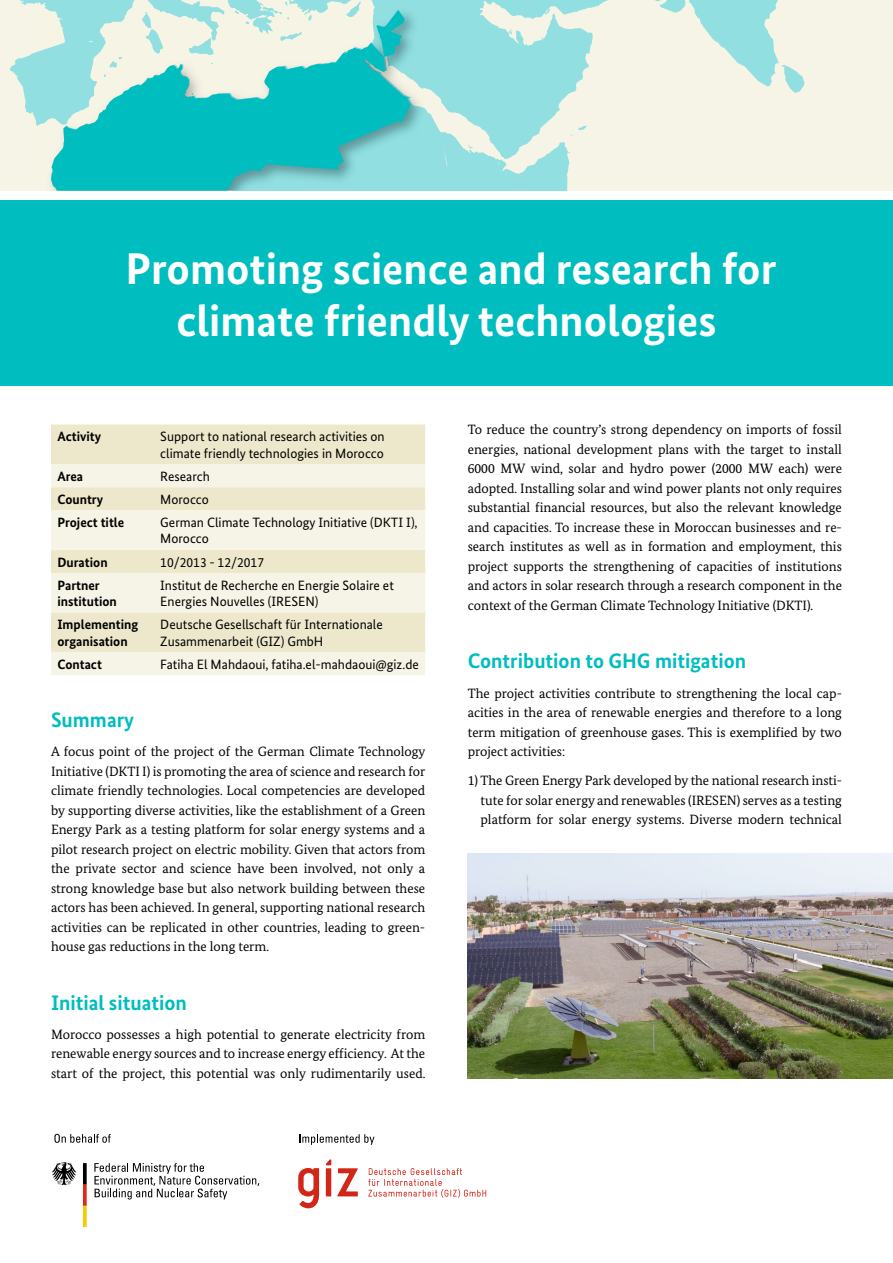
<style>
.page{position:relative;width:893px;height:1263px;background:#fff}
.page>*{position:absolute;margin:0;border:0;box-sizing:border-box;transform-origin:0 0}
.t1{font:700 44.4px/52.5px "Bundes Sans";color:#fff;text-align:center}
.t2{font:700 21px "Bundes Sans";color:#00bdbf}
.t3{font:13.5px/19.5px "Bundes Serif";color:#000;text-align:justify}
.t4{font:13.5px/16.2px "Bundes Sans";color:#000}
.t5{font:700 13.5px/16.2px "Bundes Sans";color:#000}
</style>
<div class="page">
<div style="left:51px;top:424px;width:374px;height:40px;background:#ede8cc"></div>
<svg style="left:51px;top:464px;width:374px;height:211px;background:#f2efdb"></svg>
<div style="left:0;top:200px;width:893px;height:186px;background:#00bdbf"></div>
<svg style="left:298px;top:1168px;width:21px;height:41px"></svg>
<svg style="left:337px;top:1168px;width:21px;height:28px"></svg>
<svg style="left:326px;top:1159px;width:5px;height:37px"></svg>
<svg style="left:368px;top:1168px;width:118px;height:30px"></svg>
<svg style="left:299px;top:1134px;width:75px;height:11px"></svg>
<img style="left:468px;top:854px;width:425px;height:224px">
<svg style="left:54px;top:1134px;width:57px;height:9px"></svg>
<svg style="left:83px;top:1163px;width:4px;height:64px"></svg>
<svg style="left:52px;top:1162px;width:24px;height:23px"></svg>
<svg style="left:94px;top:1163px;width:165px;height:36px"></svg>
<svg style="left:10px;top:0;width:883px;height:190px;background:#d6ede4"></svg>
<img style="left:36px;top:6px;width:16px;height:184px">
<svg style="left:246px;top:2px;width:55px;height:4px"></svg>
<svg style="left:346px;top:1px;width:15px;height:5px"></svg>
<img style="left:52px;top:6px;width:374px;height:184px">
<svg style="left:51px;top:10px;width:360px;height:180px;background:#67d2cf"></svg>
<h1 class="t1" style="left:126px;top:242px;width:653px">Promoting science and research for climate friendly technologies</h1>
<p class="t5" style="left:57px;top:428px;width:45px">Activity</p>
<p class="t4" style="left:160px;top:428px;width:226px">Support to national research activities on climate friendly technologies in Morocco</p>
<p class="t5" style="left:57px;top:468px;width:27px">Area</p>
<p class="t4" style="left:160px;top:468px;width:51px">Research</p>
<p class="t5" style="left:57px;top:491px;width:47px">Country</p>
<p class="t4" style="left:160px;top:491px;width:50px">Morocco</p>
<p class="t5" style="left:57px;top:514px;width:68px">Project title</p>
<p class="t4" style="left:160px;top:514px;width:259px">German Climate Technology Initiative (DKTI I),<br>Morocco</p>
<p class="t5" style="left:57px;top:554px;width:52px">Duration</p>
<p class="t4" style="left:160px;top:554px;width:105px">10/2013 - 12/2017</p>
<p class="t5" style="left:57px;top:577px;width:61px">Partner institution</p>
<p class="t4" style="left:160px;top:577px;width:235px">Institut de Recherche en Energie Solaire et<br>Energies Nouvelles (IRESEN)</p>
<p class="t5" style="left:57px;top:616px;width:83px">Implementing organisation</p>
<p class="t4" style="left:160px;top:616px;width:224px">Deutsche Gesellschaft für Internationale<br>Zusammen arbeit (GIZ) GmbH</p>
<p class="t5" style="left:57px;top:656px;width:46px">Contact</p>
<p class="t4" style="left:160px;top:656px;width:260px">Fatiha El Mahdaoui, fatiha.el-mahdaoui@giz.de</p>
<h2 class="t2" style="left:51px;top:707px;width:85px">Summary</h2>
<p class="t3" style="left:51px;top:741px;width:376px">A focus point of the project of the German Climate Technology Initiative (DKTI I) is promoting the area of science and research for climate friendly technologies. Local competencies are developed by supporting diverse activities, like the establishment of a Green Energy Park as a testing platform for solar energy systems and a pilot research project on electric mobility. Given that actors from the private sector and science have been involved, not only a strong knowledge base but also network building between these actors has been achieved. In general, supporting national research activities can be replicated in other countries, leading to green&shy;house gas reductions in the long term.</p>
<h2 class="t2" style="left:51px;top:989px;width:137px">Initial situation</h2>
<p class="t3" style="left:51px;top:1024px;width:376px">Morocco possesses a high potential to generate electricity from renewable energy sources and to increase energy efficiency. At the start of the project, this potential was only rudimentarily used.</p>
<p class="t3" style="left:468px;top:420px;width:376px">To reduce the country’s strong dependency on imports of fossil energies, national development plans with the target to install 6000 MW wind, solar and hydro power (2000 MW each) were adopted. Installing solar and wind power plants not only requires substantial financial resources, but also the relevant knowledge and cap acities. To increase these in Moroccan businesses and re&shy;search institutes as well as in formation and employment, this project supports the strengthening of capacities of institutions and actors in solar research through a research component in the context of the German Climate Technology Initiative (DKTI).</p>
<h2 class="t2" style="left:468px;top:648px;width:280px">Contribution to GHG mitigation</h2>
<p class="t3" style="left:468px;top:683px;width:376px">The project activities contribute to strengthening the local cap&shy;acities in the area of renewable energies and therefore to a long term mitigation of greenhouse gases. This is exemplified by two project activities:</p>
<p class="t3" style="left:480px;top:771px;width:363px;text-indent:-13px">1) The Green Energy Park developed by the national research insti - tute for solar energy and renewables (IRESEN) serves as a testing platform for solar energy systems. Diverse modern technical</p>
</div>
